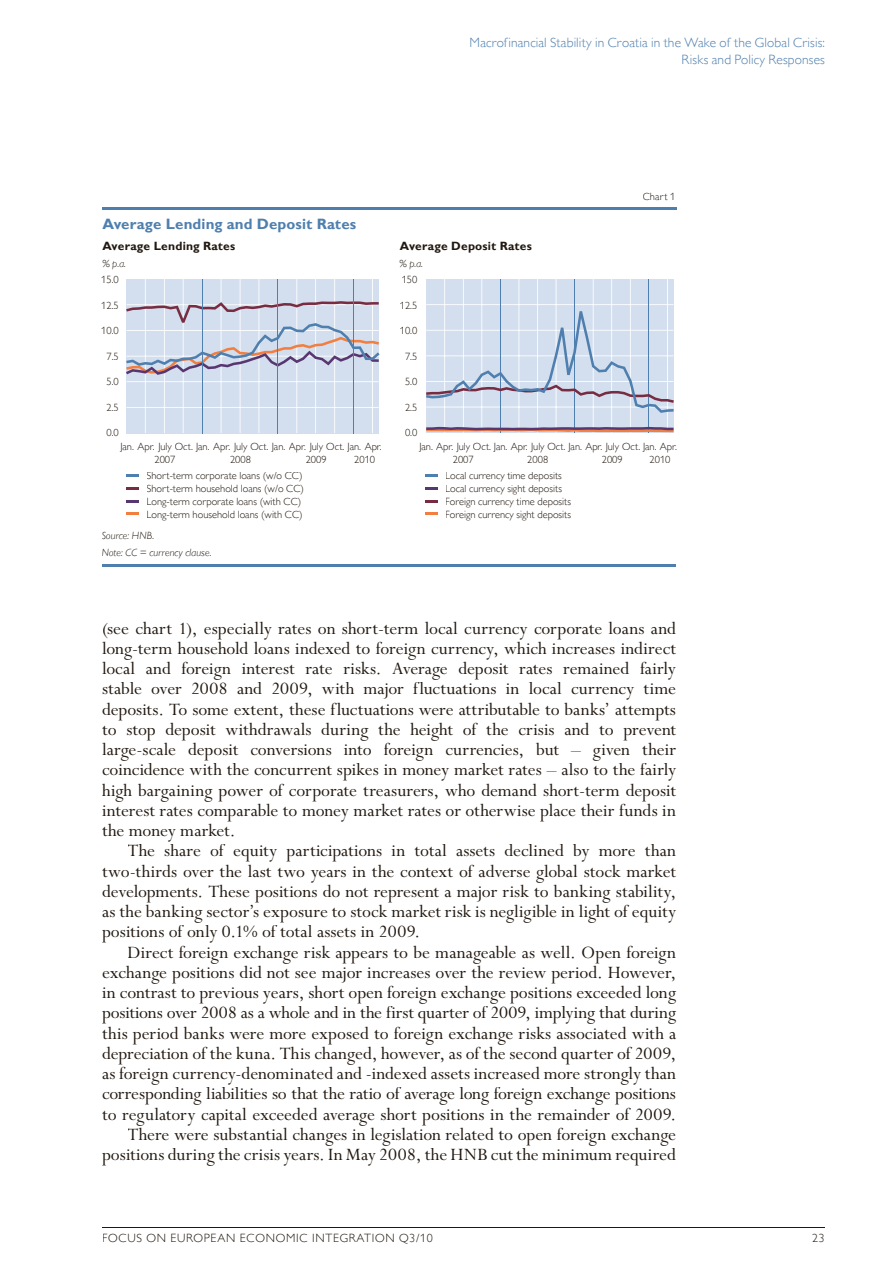
<style>
.page{position:relative;width:893px;height:1263px;background:#fff}
.page>*{position:absolute;margin:0;border:0;box-sizing:border-box;transform-origin:0 0}
.t1{font:19.5px/20.2px "Perpetua Std";color:#211810;text-align:justify}
.t2{font:700 15px "Gill Sans MT Pro";letter-spacing:.01em;color:#4f7fae}
.t3{font:300 13.5px/16.5px "Gill Sans MT Pro";letter-spacing:.01em;color:#4f7fae;text-align:right}
.t4{font:300 12px "Gill Sans MT Pro";letter-spacing:.06em;color:#211810}
.t5{font:700 12px "Gill Sans MT Pro";letter-spacing:.015em;color:#211810}
.t6{font:300 10.5px/12.8px "Gill Sans MT Pro";color:#211810}
.t7{font:italic 300 10.5px "Gill Sans MT Pro";letter-spacing:.005em;color:#211810}
</style>
<div class="page">
<hr style="left:102px;top:1227px;width:723px;height:1px;background:#211810">
<div style="left:426px;top:279px;width:248px;height:154px;background:#d3dfee"></div>
<hr style="left:667px;top:279px;width:1px;height:154px;background:#fff">
<hr style="left:630px;top:279px;width:1px;height:154px;background:#fff">
<hr style="left:611px;top:279px;width:1px;height:154px;background:#fff">
<hr style="left:593px;top:279px;width:1px;height:154px;background:#fff">
<hr style="left:556px;top:279px;width:1px;height:154px;background:#fff">
<hr style="left:537px;top:279px;width:1px;height:154px;background:#fff">
<hr style="left:518px;top:279px;width:1px;height:154px;background:#fff">
<hr style="left:481px;top:279px;width:1px;height:154px;background:#fff">
<hr style="left:463px;top:279px;width:1px;height:154px;background:#fff">
<hr style="left:444px;top:279px;width:1px;height:154px;background:#fff">
<hr style="left:426px;top:304px;width:248px;height:1px;background:#fff">
<hr style="left:500px;top:279px;width:1px;height:154px;background:#4f7fae">
<hr style="left:574px;top:279px;width:1px;height:154px;background:#4f7fae">
<hr style="left:648px;top:279px;width:1px;height:154px;background:#4f7fae">
<hr style="left:102px;top:207px;width:575px;height:3px;background:#4f7fae">
<hr style="left:102px;top:565px;width:574px;height:2px;background:#4f7fae">
<svg style="left:126px;top:474px;width:13px;height:3px"></svg>
<svg style="left:425px;top:474px;width:13px;height:3px"></svg>
<svg style="left:126px;top:487px;width:13px;height:3px"></svg>
<svg style="left:425px;top:487px;width:13px;height:3px"></svg>
<svg style="left:126px;top:500px;width:13px;height:2px"></svg>
<svg style="left:425px;top:500px;width:13px;height:2px"></svg>
<svg style="left:126px;top:513px;width:13px;height:2px"></svg>
<svg style="left:425px;top:513px;width:13px;height:2px"></svg>
<div style="left:126px;top:279px;width:253px;height:154px;background:#d3dfee"></div>
<hr style="left:372px;top:279px;width:1px;height:154px;background:#fff">
<hr style="left:334px;top:279px;width:1px;height:154px;background:#fff">
<hr style="left:315px;top:279px;width:1px;height:154px;background:#fff">
<hr style="left:296px;top:279px;width:1px;height:154px;background:#fff">
<hr style="left:258px;top:279px;width:1px;height:154px;background:#fff">
<hr style="left:240px;top:279px;width:1px;height:154px;background:#fff">
<hr style="left:221px;top:279px;width:1px;height:154px;background:#fff">
<hr style="left:183px;top:279px;width:1px;height:154px;background:#fff">
<hr style="left:164px;top:279px;width:1px;height:154px;background:#fff">
<hr style="left:145px;top:279px;width:1px;height:154px;background:#fff">
<hr style="left:126px;top:381px;width:253px;height:1px;background:#fff">
<hr style="left:126px;top:407px;width:253px;height:1px;background:#fff">
<svg style="left:126px;top:301px;width:254px;height:74px"></svg>
<svg style="left:426px;top:311px;width:248px;height:102px"></svg>
<hr style="left:202px;top:279px;width:1px;height:154px;background:#4f7fae">
<hr style="left:277px;top:279px;width:1px;height:154px;background:#4f7fae">
<hr style="left:353px;top:279px;width:1px;height:154px;background:#4f7fae">
<svg style="left:426px;top:427px;width:248px;height:5px"></svg>
<p class="t3" style="left:470px;top:34px;width:357px">Macrofinancial Stability in Croatia in the Wake of the Global Crisis:<br>Risks and Policy Responses</p>
<p class="t2" style="left:102px;top:214px;width:255px">Average Lending and Deposit Rates</p>
<p class="t5" style="left:102px;top:238px;width:134px">Average Lending Rates</p>
<p class="t5" style="left:400px;top:238px;width:133px">Average Deposit Rates</p>
<p class="t7" style="left:102px;top:257px;width:25px">% p.a.</p>
<p class="t7" style="left:399px;top:257px;width:25px">% p.a.</p>
<p class="t6" style="left:101px;top:273px;width:19px">15.0</p>
<p class="t6" style="left:101px;top:298px;width:19px">12.5</p>
<p class="t6" style="left:101px;top:324px;width:19px">10.0</p>
<p class="t6" style="left:107px;top:349px;width:14px">7.5</p>
<p class="t6" style="left:107px;top:375px;width:14px">5.0</p>
<p class="t6" style="left:107px;top:400px;width:14px">2.5</p>
<p class="t6" style="left:107px;top:426px;width:14px">0.0</p>
<p class="t6" style="left:402px;top:273px;width:17px">150</p>
<p class="t6" style="left:400px;top:298px;width:19px">12.5</p>
<p class="t6" style="left:400px;top:324px;width:19px">10.0</p>
<p class="t6" style="left:405px;top:349px;width:14px">7.5</p>
<p class="t6" style="left:405px;top:375px;width:14px">5.0</p>
<p class="t6" style="left:405px;top:400px;width:14px">2.5</p>
<p class="t6" style="left:405px;top:426px;width:14px">0.0</p>
<p class="t6" style="left:643px;top:190px;width:34px">Chart 1</p>
<p class="t6" style="left:154px;top:440px;width:229px;text-indent:-34px">Jan. Apr. July Oct. Jan. Apr. July Oct. Jan. Apr. July Oct. Jan. Apr.<br>2007</p>
<p class="t6" style="left:230px;top:452px;width:22px">2008</p>
<p class="t6" style="left:306px;top:452px;width:22px">2009</p>
<p class="t6" style="left:354px;top:452px;width:22px">2010</p>
<p class="t6" style="left:453px;top:440px;width:226px;text-indent:-33px">Jan. Apr. July Oct. Jan. Apr. July Oct. Jan. Apr. July Oct. Jan. Apr.<br>2007</p>
<p class="t6" style="left:527px;top:452px;width:22px">2008</p>
<p class="t6" style="left:602px;top:452px;width:22px">2009</p>
<p class="t6" style="left:649px;top:452px;width:22px">2010</p>
<p class="t6" style="left:147px;top:469px;width:157px">Short-term corporate loans (w/o CC)</p>
<p class="t6" style="left:445px;top:469px;width:118px">Local currency time deposits</p>
<p class="t6" style="left:147px;top:482px;width:159px">Short-term household loans (w/o CC)</p>
<p class="t6" style="left:445px;top:482px;width:118px">Local currency sight deposits</p>
<p class="t6" style="left:147px;top:495px;width:156px">Long-term corporate loans (with CC)</p>
<p class="t6" style="left:445px;top:495px;width:127px">Foreign currency time deposits</p>
<p class="t6" style="left:147px;top:508px;width:158px">Long-term household loans (with CC)</p>
<p class="t6" style="left:445px;top:508px;width:127px">Foreign currency sight deposits</p>
<p class="t7" style="left:102px;top:529px;width:54px">Source: HNB.</p>
<p class="t7" style="left:102px;top:546px;width:111px">Note: CC = currency clause.</p>
<p class="t1" style="left:102px;top:619px;width:576px">(see chart 1), especially rates on short-term local currency corporate loans and long-term household loans indexed to foreign currency, which increases indirect local and foreign interest rate risks. Average deposit rates remained fairly stable over 2008 and 2009, with major fluctuations in local currency time deposits. To some extent, these fluctuations were attributable to banks’ attempts to stop deposit withdrawals during the height of the crisis and to prevent large-scale deposit conversions into foreign currencies, but – given their coincidence with the concurrent spikes in money market rates – also to the fairly high bargaining power of corporate treasurers, who demand short-term deposit interest rates comparable to money market rates or otherwise place their funds in the money market.</p>
<p class="t1" style="left:102px;top:841px;width:576px;text-indent:26px">The share of equity participations in total assets declined by more than two-thirds over the last two years in the context of adverse global stock market developments. These positions do not represent a major risk to banking stability, as the banking sector’s exposure to stock market risk is negligible in light of equity positions of only 0.1% of total assets in 2009.</p>
<p class="t1" style="left:102px;top:943px;width:576px;text-align:right">Direct foreign exchange risk appears to be manageable as well. Open foreign exchange positions did not see major increases over the review period. However, in contrast to previous years, short open foreign exchange positions exceeded long positions over 2008 as a whole and in the first quarter of 2009, implying that during this period banks were more exposed to foreign exchange risks associated with a depreciation of the kuna. This changed, however, as of the second quarter of 2009, as foreign currency-denominated and -indexed assets increased more strongly than corresponding liabilities so that the ratio of average long foreign exchange positions to regulatory capital exceeded average short positions in the remainder of 2009.<br>There were substantial changes in legislation related to open foreign exchange positions during the crisis years. In May 2008, the HNB cut the minimum required</p>
<p class="t4" style="left:102px;top:1231px;width:332px">FOCUS ON EUROPEAN ECONOMIC INTEGRATION Q3/10</p>
<p class="t4" style="left:812px;top:1231px;width:14px">23</p>
</div>
